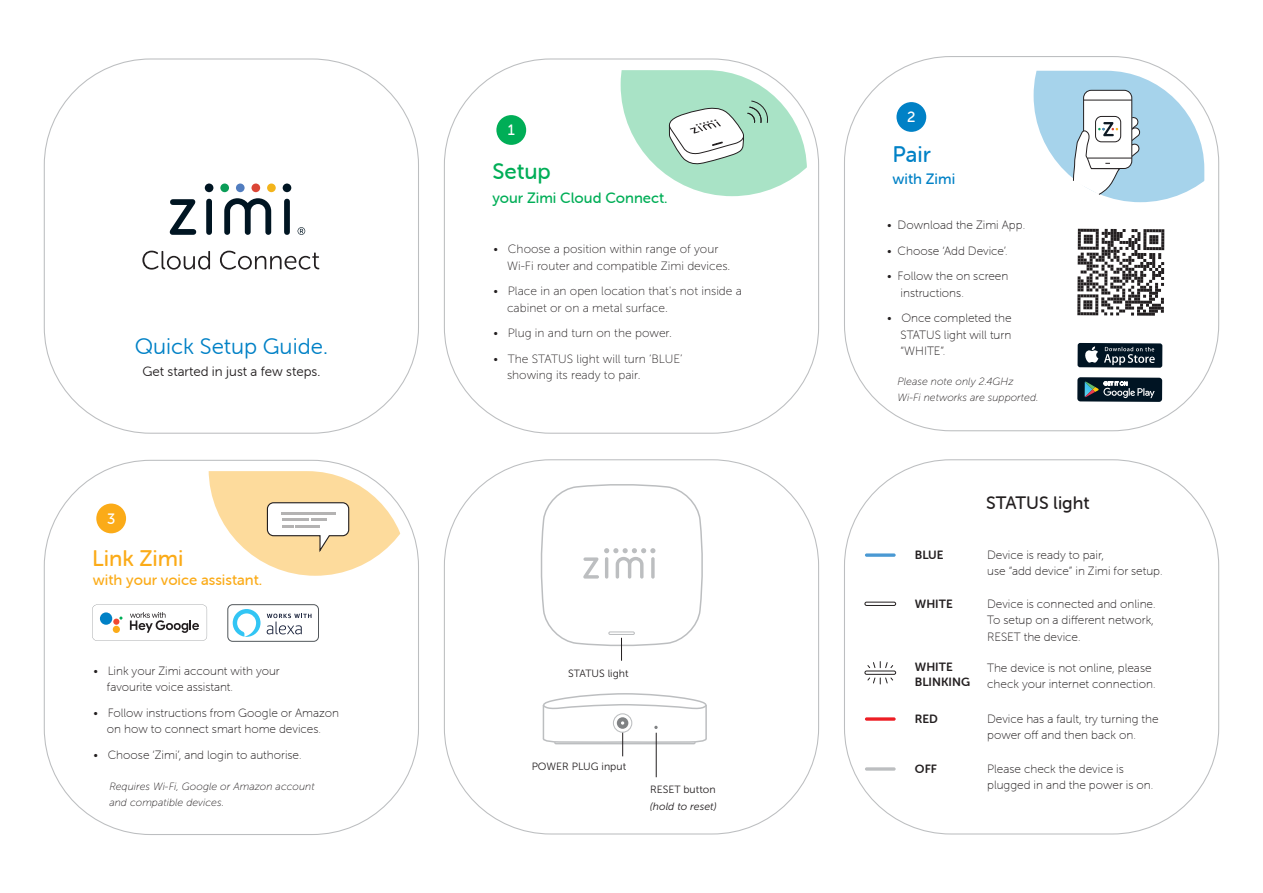
<style>
.page{position:relative;width:1263px;height:893px;background:#fff}
.page>*{position:absolute;margin:0;border:0;box-sizing:border-box;transform-origin:0 0}
.t1{font:22.5px "Museo Sans Rounded 300";color:#0081c6}
.t2{font:22.5px "Museo Sans Rounded 500";color:#fbab18}
.t3{font:22.5px "Museo Sans Rounded 500";color:#00ae57}
.t4{font:22.5px "Museo Sans Rounded 500";color:#0081c6}
.t5{font:18px "Museo Sans Rounded 500";color:#231f20}
.t6{font:15px "Museo Sans Rounded 500";color:#fbab18}
.t7{font:15px "Museo Sans Rounded 500";color:#00ae57}
.t8{font:15px "Museo Sans Rounded 500";color:#0081c6}
.t9{font:15px "Museo Sans Rounded 500";color:#fff}
.t10{font:13.5px "Museo Sans Rounded 300";color:#231f20}
.t11{font:12px/16.5px "Museo Sans Rounded 100";color:#231f20}
.t12{font:12px/16.5px "Museo Sans 100";color:#231f20}
.t13{font:12px/14.4px "Museo Sans Rounded 700";color:#231f20}
.t14{font:italic 10.5px/15.6px "Museo Sans 100";color:#231f20}
.t15{font:10.5px "Museo Sans 300";color:#231f20}
.t16{font:italic 10.5px "Museo Sans 300";color:#231f20}
.s1{font-family:"Museo Sans 100"}
</style>
<div class="page">
<div style="left:496px;top:115px;width:30px;height:30px;background:#00ae57;border-radius:50%"></div>
<svg style="left:621px;top:70px;width:186px;height:126px"></svg>
<div style="left:96px;top:504px;width:30px;height:29px;background:#fbab18;border-radius:50%"></div>
<div style="left:228px;top:604px;width:91px;height:38px;border:1px solid #52575b;border-radius:5px"></div>
<svg style="left:233px;top:609px;width:27px;height:28px"></svg>
<svg style="left:267px;top:614px;width:44px;height:20px"></svg>
<svg style="left:92px;top:604px;width:115px;height:37px"></svg>
<div style="left:113px;top:626px;width:7px;height:7px;background:#fbab18;border-radius:50%"></div>
<div style="left:100px;top:612px;width:12px;height:13px;background:#0081c6;border-radius:50%"></div>
<svg style="left:209px;top:471px;width:199px;height:105px"></svg>
<hr style="left:295px;top:525px;width:25px;height:3px;background:#231f20">
<svg style="left:142px;top:251px;width:68px;height:19px"></svg>
<svg style="left:220px;top:251px;width:99px;height:19px"></svg>
<svg style="left:298px;top:227px;width:7px;height:8px"></svg>
<div style="left:206px;top:199px;width:6px;height:36px;background:#001522;border-radius:3px"></div>
<svg style="left:169px;top:199px;width:27px;height:36px"></svg>
<div style="left:284px;top:199px;width:6px;height:36px;background:#001522;border-radius:3px"></div>
<svg style="left:224px;top:198px;width:47px;height:37px"></svg>
<div style="left:205px;top:184px;width:8px;height:8px;background:#001522;border-radius:50%"></div>
<div style="left:283px;top:184px;width:8px;height:8px;background:#001522;border-radius:50%"></div>
<div style="left:251px;top:184px;width:9px;height:8px;background:#db4536;border-radius:50%"></div>
<div style="left:267px;top:184px;width:9px;height:8px;background:#f3b41b;border-radius:50%"></div>
<div style="left:220px;top:184px;width:9px;height:8px;background:#0b9d58;border-radius:50%"></div>
<div style="left:236px;top:184px;width:9px;height:8px;background:#517dbf;border-radius:50%"></div>
<hr style="left:656px;top:733px;width:1px;height:44px;background:#231f20">
<svg style="left:542px;top:693px;width:165px;height:63px"></svg>
<svg style="left:541px;top:484px;width:162px;height:177px"></svg>
<svg style="left:865px;top:553px;width:31px;height:4px"></svg>
<div style="left:865px;top:602px;width:31px;height:4px;border:1px solid #231f20;border-radius:2px"></div>
<svg style="left:865px;top:767px;width:31px;height:4px"></svg>
<svg style="left:865px;top:717px;width:31px;height:4px"></svg>
<div style="left:865px;top:671px;width:31px;height:4px;border:1px solid #231f20;border-radius:2px"></div>
<svg style="left:867px;top:661px;width:26px;height:7px"></svg>
<svg style="left:867px;top:677px;width:26px;height:7px"></svg>
<div style="left:896px;top:102px;width:30px;height:30px;background:#0081c6;border-radius:50%"></div>
<svg style="left:1033px;top:71px;width:171px;height:131px"></svg>
<svg style="left:1077px;top:377px;width:85px;height:25px"></svg>
<svg style="left:1077px;top:343px;width:85px;height:25px"></svg>
<svg style="left:1077px;top:229px;width:87px;height:87px"></svg>
<h1 class="t1" style="left:135px;top:334px;width:195px">Quick Setup Guide.</h1>
<p class="t10" style="left:142px;top:364px;width:179px">Get started in just a few steps.</p>
<p class="t9" style="left:107px;top:510px;width:10px">3</p>
<h1 class="t2" style="left:92px;top:546px;width:93px">Link Zimi</h1>
<p class="t6" style="left:93px;top:572px;width:171px">with your voice assistant.</p>
<p class="t11" style="left:107px;top:662px;width:174px;text-indent:-14px"><span class="s1">•</span> Link your Zimi account with your favourite voice assistant.</p>
<p class="t11" style="left:93px;top:704px;width:247px;text-align:center">• Follow instructions from Google or Amazon on how to connect smart home devices.</p>
<p class="t11" style="left:93px;top:746px;width:210px"><span class="s1">•</span> Choose ‘Zimi’, and login to authorise.</p>
<p class="t14" style="left:109px;top:779px;width:207px">Requires Wi-Fi, Google or Amazon account and compatible devices.</p>
<p class="t9" style="left:508px;top:122px;width:9px">1</p>
<h1 class="t3" style="left:492px;top:159px;width:60px">Setup</h1>
<p class="t7" style="left:492px;top:189px;width:177px">your Zimi Cloud Connect.</p>
<p class="t12" style="left:507px;top:241px;width:225px;text-indent:-14px">• Choose a position within range of your<br>Wi-Fi router and compatible Zimi devices.</p>
<p class="t12" style="left:507px;top:283px;width:236px;text-indent:-14px">• Place in an open location that's not inside a cabinet or on a metal surface.</p>
<p class="t12" style="left:493px;top:325px;width:180px">• Plug in and turn on the power.</p>
<p class="t12" style="left:507px;top:350px;width:177px;text-indent:-14px">• The STATUS light will turn ‘BLUE’ showing its ready to pair.</p>
<p class="t15" style="left:568px;top:667px;width:62px">STATUS light</p>
<p class="t15" style="left:532px;top:761px;width:96px">POWER PLUG input</p>
<p class="t15" style="left:650px;top:784px;width:67px">RESET button</p>
<p class="t16" style="left:650px;top:801px;width:68px">(hold to reset)</p>
<p class="t9" style="left:907px;top:109px;width:10px">2</p>
<h1 class="t4" style="left:892px;top:142px;width:40px">Pair</h1>
<p class="t8" style="left:892px;top:170px;width:64px">with Zimi</p>
<p class="t11" style="left:887px;top:217px;width:140px">• Download the Zimi App.</p>
<p class="t11" style="left:887px;top:243px;width:122px">• Choose ‘Add Device’.</p>
<p class="t11" style="left:900px;top:268px;width:109px;text-indent:-14px">• Follow the on screen instructions.</p>
<p class="t11" style="left:900px;top:310px;width:113px;text-align:justify;text-indent:-14px"><span class="s1">•</span> Once completed the STATUS light will turn “WHITE”.</p>
<p class="t14" style="left:897px;top:374px;width:143px">Please note only 2.4GHz<br>Wi-Fi networks are supported.</p>
<p class="t13" style="left:915px;top:548px;width:30px">BLUE</p>
<h2 class="t5" style="left:986px;top:493px;width:105px">STATUS light</h2>
<p class="t11" style="left:987px;top:547px;width:177px">Device is ready to pair,<br>use “add device” in Zimi for setup.</p>
<p class="t13" style="left:915px;top:596px;width:39px">WHITE</p>
<p class="t11" style="left:987px;top:595px;width:170px">Device is connected and online.<br>To setup on a different network,<br>RESET the device.</p>
<p class="t13" style="left:915px;top:660px;width:57px">WHITE<br>BLINKING</p>
<p class="t11" style="left:987px;top:659px;width:170px">The device is not online, please check your internet connection.</p>
<p class="t13" style="left:915px;top:712px;width:24px">RED</p>
<p class="t11" style="left:987px;top:710px;width:173px">Device has a fault, try turning the power off and then back on.</p>
<p class="t13" style="left:915px;top:761px;width:24px">OFF</p>
<p class="t11" style="left:987px;top:760px;width:168px">Please check the device is plugged in and the power is on.</p>
</div>
